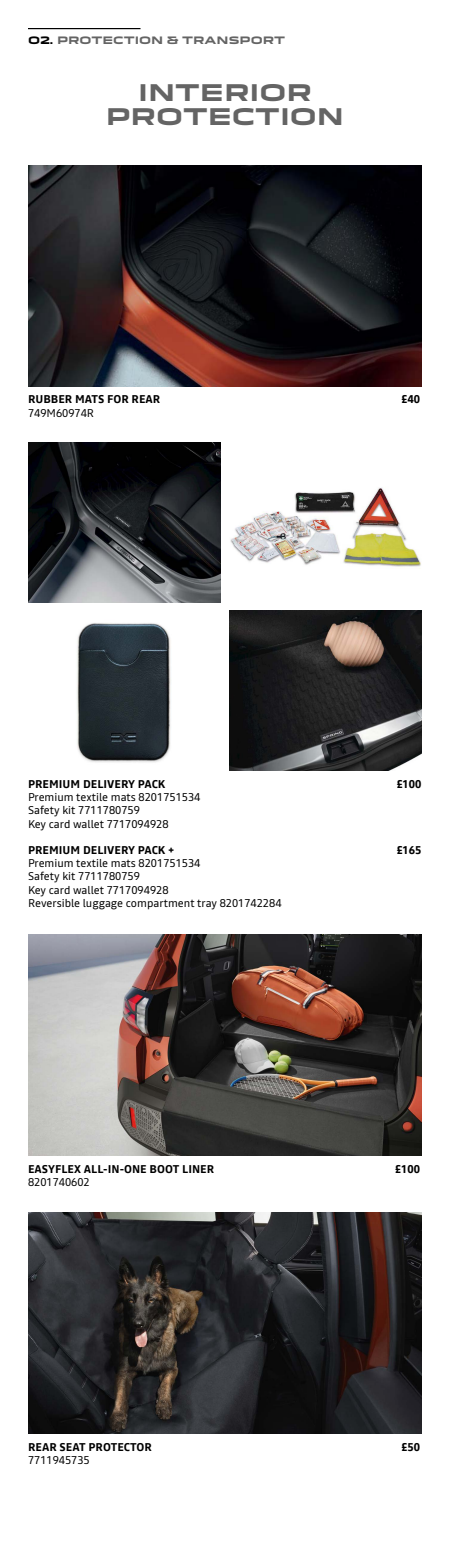
<style>
.page{position:relative;width:450px;height:1566px;background:#fff}
.page>*{position:absolute;margin:0;border:0;box-sizing:border-box;transform-origin:0 0}
.t1{font:700 22.4px/24.4px "Dacia Block Extended";color:#646464;text-align:center}
.t2{font:11.2px/13.2px "Read";color:#000}
.t3{font:700 11.2px "Read";color:#000}
.t4{font:700 10px "Dacia Block Extended";color:#646464}
.s1{color:#000}
</style>
<div class="page">
<img style="left:28px;top:165px;width:394px;height:221px">
<hr style="left:28px;top:28px;width:112px;height:1px;background:#000">
<img style="left:229px;top:611px;width:193px;height:160px">
<img style="left:230px;top:487px;width:191px;height:82px">
<img style="left:77px;top:623px;width:94px;height:139px">
<img style="left:28px;top:443px;width:193px;height:160px">
<img style="left:28px;top:935px;width:394px;height:221px">
<img style="left:28px;top:1212px;width:394px;height:222px">
<p class="t4" style="left:28px;top:35px;width:259px"><span class="s1">O2.</span> PROTECTION &amp; TRANSPORT</p>
<h1 class="t1" style="left:106px;top:81px;width:240px">INTERIOR<br>PROTECTION</h1>
<p class="t3" style="left:28px;top:392px;width:134px">RUBBER MATS FOR REAR</p>
<p class="t3" style="left:402px;top:392px;width:20px">£40</p>
<p class="t2" style="left:28px;top:406px;width:68px">749M60974R</p>
<p class="t3" style="left:28px;top:776px;width:139px">PREMIUM DELIVERY PACK</p>
<p class="t3" style="left:397px;top:776px;width:26px">£100</p>
<p class="t2" style="left:28px;top:791px;width:174px">Premium textile mats 8201751534<br>Safety kit 7711780759<br>Key card wallet 7717094928</p>
<p class="t3" style="left:28px;top:842px;width:148px">PREMIUM DELIVERY PACK +</p>
<p class="t3" style="left:397px;top:842px;width:26px">£165</p>
<p class="t2" style="left:28px;top:857px;width:255px">Premium textile mats 8201751534<br>Safety kit 7711780759<br>Key card wallet 7717094928<br>Reversible luggage compartment tray 8201742284</p>
<p class="t3" style="left:28px;top:1161px;width:188px">EASYFLEX ALL-IN-ONE BOOT LINER</p>
<p class="t3" style="left:395px;top:1161px;width:26px">£100</p>
<p class="t2" style="left:28px;top:1175px;width:63px">8201740602</p>
<p class="t3" style="left:28px;top:1439px;width:126px">REAR SEAT PROTECTOR</p>
<p class="t3" style="left:402px;top:1439px;width:20px">£50</p>
<p class="t2" style="left:28px;top:1453px;width:63px">7711945735</p>
</div>
